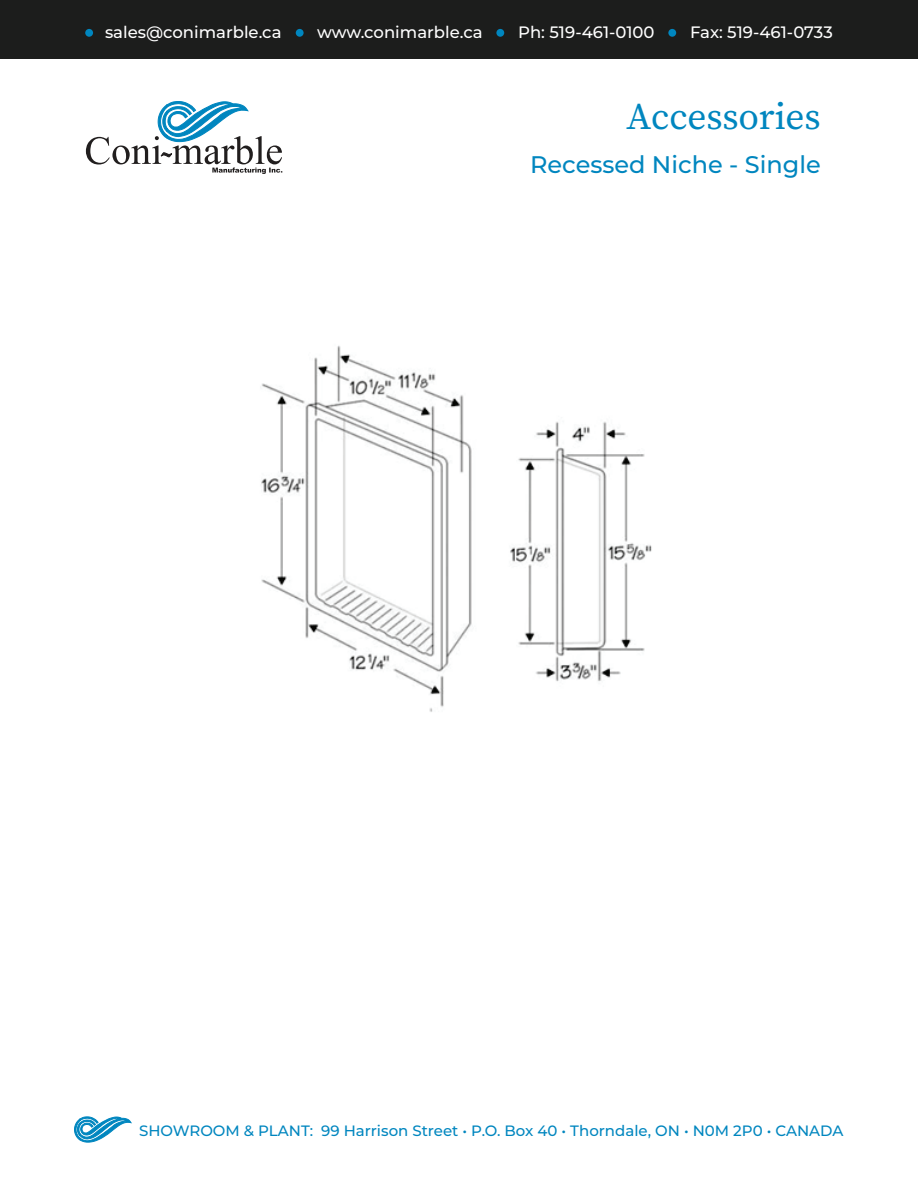
<style>
.page{position:relative;width:918px;height:1188px;background:#fff}
.page>*{position:absolute;margin:0;border:0;box-sizing:border-box;transform-origin:0 0}
.t1{font:37.5px "Source Serif Pro";letter-spacing:-.005em;color:#0086bf}
.t2{font:500 24px "Montserrat";color:#0086bf}
.t3{font:500 16.5px "Montserrat";color:#fff}
.t4{font:500 15px "Montserrat";color:#0086bf}
</style>
<div class="page">
<svg style="left:86px;top:101px;width:196px;height:73px"></svg>
<div style="left:0;top:0;width:918px;height:58px;background:#1c1d1c"></div>
<div style="left:85px;top:29px;width:8px;height:8px;background:#0086bf;border-radius:50%"></div>
<div style="left:296px;top:29px;width:8px;height:8px;background:#0086bf;border-radius:50%"></div>
<div style="left:496px;top:29px;width:8px;height:8px;background:#0086bf;border-radius:50%"></div>
<div style="left:668px;top:29px;width:8px;height:8px;background:#0086bf;border-radius:50%"></div>
<svg style="left:74px;top:1117px;width:58px;height:25px"></svg>
<div style="left:95px;top:341px;width:11px;height:11px;border:1px solid #fff;border-radius:50%"></div>
<img style="left:261px;top:345px;width:391px;height:367px">
<p class="t3" style="left:105px;top:20px;width:178px">sales@conimarble.ca</p>
<p class="t3" style="left:317px;top:20px;width:167px">www.conimarble.ca</p>
<p class="t3" style="left:518px;top:20px;width:138px">Ph: 519-461-0100</p>
<p class="t3" style="left:690px;top:20px;width:144px">Fax: 519-461-0733</p>
<h1 class="t1" style="left:627px;top:91px;width:196px">Accessories</h1>
<p class="t2" style="left:534px;top:148px;width:279px">Cor er Soap / F ot R s</p>
<p class="t2" style="left:530px;top:148px;width:292px">Recessed Nich - Single</p>
<p class="t2" style="left:565px;top:148px;width:257px">Double Wide Combo</p>
<p class="t2" style="left:616px;top:148px;width:181px">Tissu Dispe s</p>
<p class="t2" style="left:677px;top:148px;width:146px">Window Sill</p>
<p class="t2" style="left:492px;top:148px;width:330px">Recess d Shampoo Holder</p>
<p class="t2" style="left:549px;top:148px;width:184px">Recessed Soap</p>
<p class="t2" style="left:617px;top:148px;width:205px">Corner Soap and</p>
<p class="t2" style="left:634px;top:148px;width:188px">Towel Bar Ends</p>
<p class="t2" style="left:678px;top:148px;width:144px">Corner Seat</p>
<p class="t4" style="left:139px;top:1120px;width:706px">SHOWROOM &amp; PLANT: 99 Harrison Street • P.O. Box 40 • Thorndale, ON • N0M 2P0 • CANADA</p>
</div>
